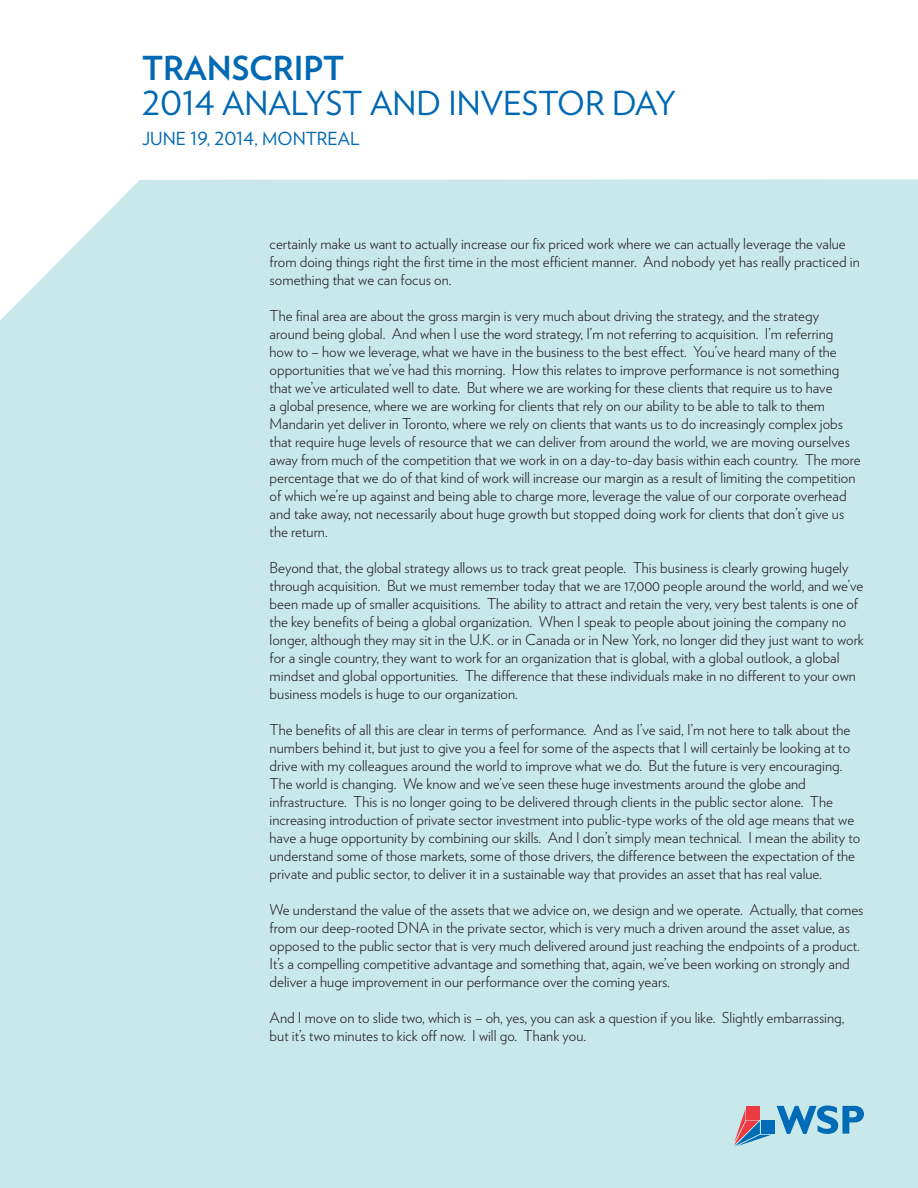
<style>
.page{position:relative;width:918px;height:1188px;background:#fff}
.page>*{position:absolute;margin:0;border:0;box-sizing:border-box;transform-origin:0 0}
.t1{font:33px "Verlag";color:#0168b3}
.t2{font:700 33px "Verlag";color:#0168b3}
.t3{font:18px "Verlag";color:#0168b3}
.t4{font:300 15px/18px "Verlag";color:#231f20}
</style>
<div class="page">
<div style="left:0;top:179px;width:918px;height:1009px;background:#c9e8ea"></div>
<svg style="left:734px;top:1109px;width:37px;height:37px"></svg>
<div style="left:761px;top:1120px;width:13px;height:14px;background:#006bb6"></div>
<div style="left:746px;top:1106px;width:14px;height:13px;background:#ee3a41"></div>
<svg style="left:777px;top:1106px;width:87px;height:28px;background:#5ea5ce"></svg>
<h1 class="t2" style="left:142px;top:43px;width:204px">TRANSCRIPT</h1>
<h1 class="t1" style="left:142px;top:78px;width:536px">2014 ANALYST AND INVESTOR DAY</h1>
<p class="t3" style="left:142px;top:125px;width:219px">JUNE 19, 2014, MONTREAL</p>
<p class="t4" style="left:270px;top:234px;width:592px">certainly make us want to actually increase our fix priced work where we can actually leverage the value from doing things right the first time in the most efficient manner. And nobody yet has really practiced in something that we can focus on.</p>
<p class="t4" style="left:270px;top:306px;width:593px">The final area are about the gross margin is very much about driving the strategy, and the strategy around being global. And when I use the word strategy, I’m not referring to acquisition. I’m referring how to – how we leverage, what we have in the business to the best effect. You’ve heard many of the opportunities that we’ve had this morning. How this relates to improve performance is not something that we’ve articulated well to date. But where we are working for these clients that require us to have<br>a global presence, where we are working for clients that rely on our ability to be able to talk to them Mandarin yet deliver in Toronto, where we rely on clients that wants us to do increasingly complex jobs that require huge levels of resource that we can deliver from around the world, we are moving ourselves away from much of the competition that we work in on a day-to-day basis within each country. The more percentage that we do of that kind of work will increase our margin as a result of limiting the competition of which we’re up against and being able to charge more, leverage the value of our corporate overhead and take away, not necessarily about huge growth but stopped doing work for clients that don’t give us the return.</p>
<p class="t4" style="left:270px;top:558px;width:596px">Beyond that, the global strategy allows us to track great people. This business is clearly growing hugely through acquisition. But we must remember today that we are 17,000 people around the world, and we’ve been made up of smaller acquisitions. The ability to attract and retain the very, very best talents is one of the key benefits of being a global organization. When I speak to people about joining the company no longer, although they may sit in the U.K. or in Canada or in New York, no longer did they just want to work for a single country, they want to work for an organization that is global, with a global outlook, a global mindset and global opportunities. The difference that these individuals make in no different to your own business models is huge to our organization.</p>
<p class="t4" style="left:270px;top:720px;width:592px">The benefits of all this are clear in terms of performance. And as I’ve said, I’m not here to talk about the numbers behind it, but just to give you a feel for some of the aspects that I will certainly be looking at to drive with my colleagues around the world to improve what we do. But the future is very encouraging.<br>The world is changing. We know and we’ve seen these huge investments around the globe and infrastructure. This is no longer going to be delivered through clients in the public sector alone. The increasing introduction of private sector investment into public-type works of the old age means that we have a huge opportunity by combining our skills. And I don’t simply mean technical. I mean the ability to understand some of those markets, some of those drivers, the difference between the expectation of the private and public sector, to deliver it in a sustainable way that provides an asset that has real value.</p>
<p class="t4" style="left:270px;top:900px;width:595px">We understand the value of the assets that we advice on, we design and we operate. Actually, that comes from our deep-rooted DNA in the private sector, which is very much a driven around the asset value, as opposed to the public sector that is very much delivered around just reaching the endpoints of a product.<br>It’s a compelling competitive advantage and something that, again, we’ve been working on strongly and deliver a huge improvement in our performance over the coming years.</p>
<p class="t4" style="left:270px;top:1008px;width:576px">And I move on to slide two, which is – oh, yes, you can ask a question if you like. Slightly embarrassing, but it’s two minutes to kick off now. I will go. Thank you.</p>
</div>
